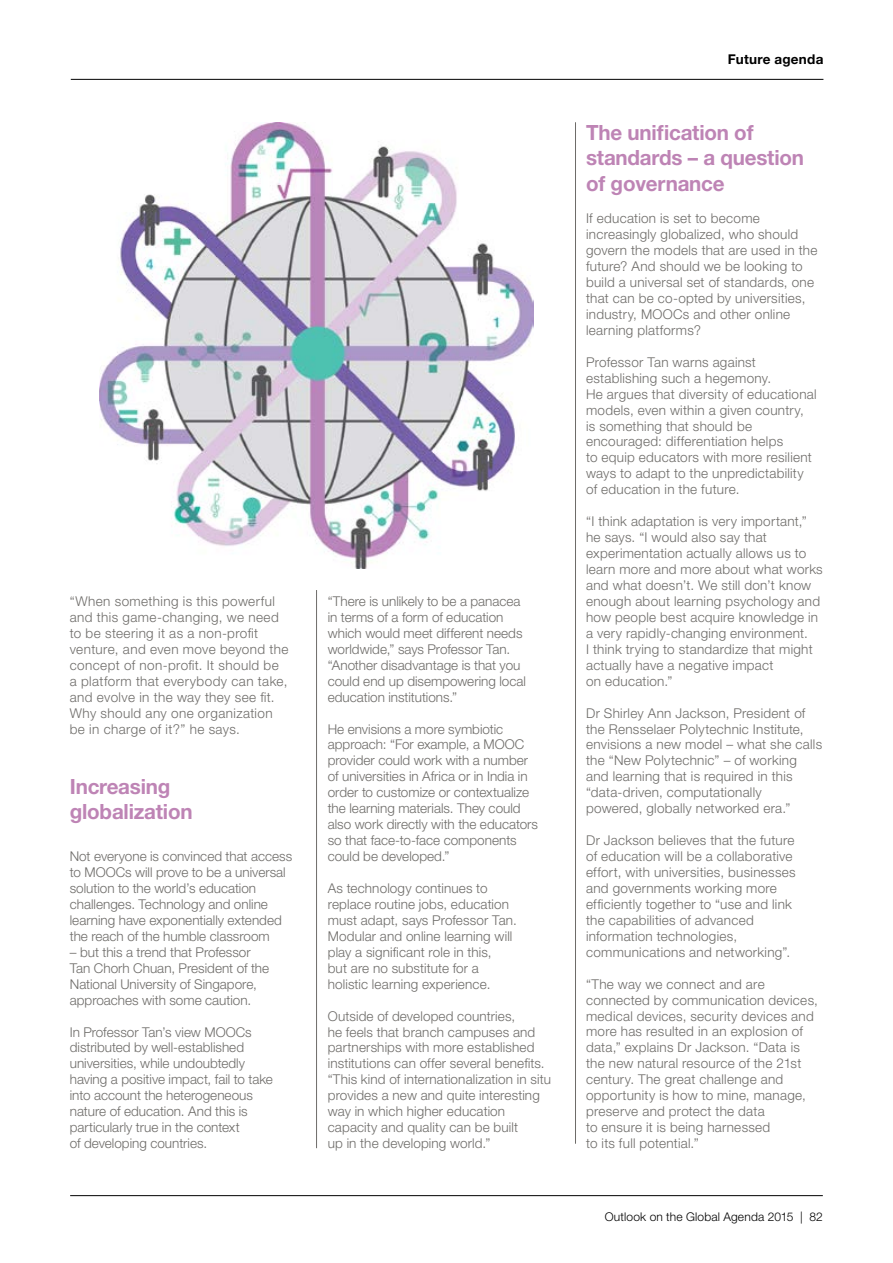
<style>
.page{position:relative;width:893px;height:1263px;background:#fff}
.page>*{position:absolute;margin:0;border:0;box-sizing:border-box;transform-origin:0 0}
.t1{font:700 21px/25.2px "Helvetica Neue LT Std";letter-spacing:-.01em;color:#be84b5}
.t2{font:300 13.5px/15.9px "Helvetica Neue LT Std";letter-spacing:.01em;color:#6e6c69}
.t3{font:300 13.5px/15.9px "Helvetica Neue LT Std";letter-spacing:.03em;color:#6e6c69}
.t4{font:700 13.5px "Helvetica Neue LT Std";letter-spacing:.02em;color:#000}
.t5{font:300 12px "Helvetica Neue LT Std";letter-spacing:.015em;color:#000}
</style>
<div class="page">
<hr style="left:71px;top:79px;width:752px;height:1px;background:#000">
<hr style="left:70px;top:1195px;width:753px;height:1px;background:#000">
<hr style="left:316px;top:590px;width:1px;height:558px;background:#6e6c69">
<hr style="left:575px;top:122px;width:1px;height:1022px;background:#6e6c69">
<img style="left:99px;top:122px;width:435px;height:447px">
<p class="t3" style="left:70px;top:593px;width:220px">“When something is this powerful and this game-changing, we need to be steering it as a non-profit venture, and even move beyond the concept of non-profit. It should be a platform that everybody can take, and evolve in the way they see fit.<br>Why should any one organization be in charge of it?” he says.</p>
<h1 class="t1" style="left:70px;top:773px;width:124px">Increasing globalization</h1>
<p class="t2" style="left:70px;top:848px;width:224px">Not everyone is convinced that access to MOOCs will prove to be a universal solution to the world’s education challenges. Technology and online learning have exponentially extended the reach of the humble classroom</p>
<p class="t2" style="left:70px;top:944px;width:201px">– but this a trend that Professor<br>Tan Chorh Chuan, President of the<br>National University of Singapore, approaches with some caution.</p>
<p class="t2" style="left:70px;top:1023px;width:205px">In Professor Tan’s view MOOCs distributed by well-established universities, while undoubtedly having a positive impact, fail to take into account the heterogeneous nature of education. And this is particularly true in the context<br>of developing countries.</p>
<p class="t2" style="left:328px;top:593px;width:200px">“There is unlikely to be a panacea in terms of a form of education which would meet different needs worldwide,” says Professor Tan. “Another disadvantage is that you could end up disempowering local education institutions.”</p>
<p class="t2" style="left:328px;top:720px;width:212px">He envisions a more symbiotic approach: “For example, a MOOC provider could work with a number of universities in Africa or in India in order to customize or contextualize the learning materials. They could also work directly with the educators so that face-to-face components could be developed.”</p>
<p class="t2" style="left:328px;top:880px;width:190px">As technology continues to replace routine jobs, education must adapt, says Professor Tan.<br>Modular and online learning will play a significant role in this,<br>but are no substitute for a holistic learning experience.</p>
<p class="t2" style="left:328px;top:1007px;width:225px">Outside of developed countries,<br>he feels that branch campuses and partnerships with more established institutions can offer several benefits. “This kind of internationalization in situ provides a new and quite interesting way in which higher education capacity and quality can be built<br>up in the developing world.”</p>
<p class="t4" style="left:728px;top:51px;width:97px">Future agenda</p>
<h1 class="t1" style="left:586px;top:120px;width:219px">The unification of standards – a question of governance</h1>
<p class="t2" style="left:586px;top:210px;width:233px">If education is set to become increasingly globalized, who should govern the models that are used in the future? And should we be looking to build a universal set of standards, one that can be co-opted by universities, industry, MOOCs and other online learning platforms?</p>
<p class="t2" style="left:586px;top:354px;width:232px">Professor Tan warns against establishing such a hegemony.<br>He argues that diversity of educational models, even within a given country,<br>is something that should be encouraged: differentiation helps<br>to equip educators with more resilient ways to adapt to the unpredictability of education in the future.</p>
<p class="t2" style="left:586px;top:513px;width:238px">“I think adaptation is very important,” he says. “I would also say that experimentation actually allows us to learn more and more about what works and what doesn’t. We still don’t know enough about learning psychology and how people best acquire knowledge in a very rapidly-changing environment.<br>I think trying to standardize that might actually have a negative impact<br>on education.”</p>
<p class="t2" style="left:586px;top:704px;width:238px">Dr Shirley Ann Jackson, President of the Rensselaer Polytechnic Institute, envisions a new model – what she calls the “New Polytechnic” – of working and learning that is required in this “data-driven, computationally<br>powered, globally networked era.”</p>
<p class="t2" style="left:586px;top:832px;width:211px">Dr Jackson believes that the future of education will be a collaborative effort, with universities, businesses and governments working more efficiently together to “use and link the capabilities of advanced information technologies, communications and networking”.</p>
<p class="t2" style="left:586px;top:975px;width:233px">“The way we connect and are connected by communication devices, medical devices, security devices and more has resulted in an explosion of data,” explains Dr Jackson. “Data is the new natural resource of the 21st century. The great challenge and opportunity is how to mine, manage, preserve and protect the data<br>to ensure it is being harnessed<br>to its full potential.”</p>
<p class="t5" style="left:605px;top:1209px;width:219px">Outlook on the Global Agenda 2015 | 82</p>
</div>
